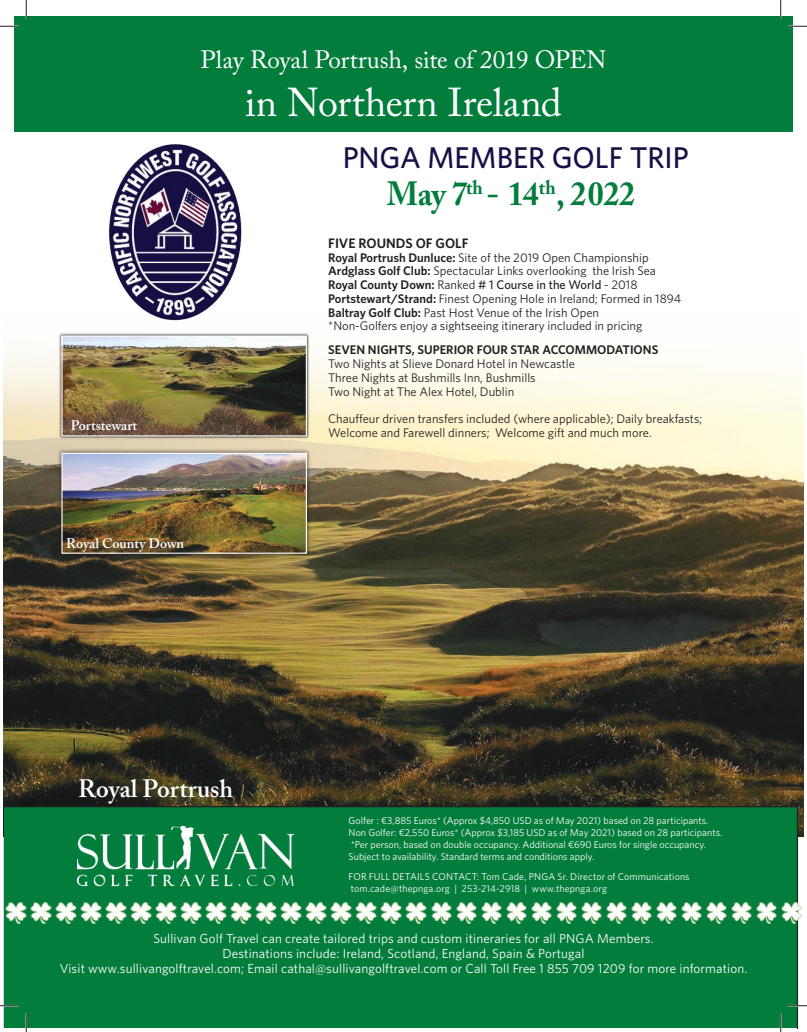
<style>
.page{position:relative;width:807px;height:1032px;background:#fff}
.page>*{position:absolute;margin:0;border:0;box-sizing:border-box;transform-origin:0 0}
.t1{font:40px "Adobe Caslon Pro";letter-spacing:-.005em;color:#fff}
.t2{font:700 33.38px "Adobe Caslon Pro";letter-spacing:-.01em;color:#037d3b;scale:.95 1}
.t3{font:500 30px "Whitney";letter-spacing:-.005em;color:#170f45}
.t4{font:25px "Adobe Caslon Pro";letter-spacing:-.01em;color:#fff}
.t5{font:600 25px "Adobe Caslon Pro";color:#fff}
.t6{font:600 13.88px "Adobe Caslon Pro";color:#fff}
.t7{font:600 13.75px "Whitney";color:#241f1f}
.t8{font:13.12px/15px "Whitney";letter-spacing:.01em;color:#fff;text-align:center}
.t9{font:12.5px/13.8px "Whitney";color:#241f1f}
.t10{font:600 12.5px "Whitney";color:#241f1f}
.t11{font:10px/12px "Whitney";color:#fff}
.s1{font-weight:600}
.s2{font-weight:500}
</style>
<div class="page">
<img style="left:4px;top:354px;width:798px;height:482px">
<div style="left:4px;top:805px;width:793px;height:223px;background:#037d3b"></div>
<div style="left:14px;top:16px;width:778px;height:116px;background:#037d3b"></div>
<img style="left:74px;top:822px;width:222px;height:66px">
<img style="left:6px;top:901px;width:20px;height:22px">
<img style="left:31px;top:901px;width:20px;height:22px">
<img style="left:56px;top:901px;width:20px;height:22px">
<img style="left:81px;top:901px;width:20px;height:22px">
<img style="left:106px;top:901px;width:20px;height:22px">
<img style="left:131px;top:901px;width:20px;height:22px">
<img style="left:156px;top:901px;width:20px;height:22px">
<img style="left:181px;top:901px;width:20px;height:22px">
<img style="left:206px;top:901px;width:20px;height:22px">
<img style="left:231px;top:901px;width:20px;height:22px">
<img style="left:256px;top:901px;width:20px;height:22px">
<img style="left:281px;top:901px;width:20px;height:22px">
<img style="left:306px;top:901px;width:20px;height:22px">
<img style="left:331px;top:901px;width:20px;height:22px">
<img style="left:356px;top:901px;width:20px;height:22px">
<img style="left:381px;top:901px;width:20px;height:22px">
<img style="left:406px;top:901px;width:20px;height:22px">
<img style="left:431px;top:901px;width:20px;height:22px">
<img style="left:456px;top:901px;width:20px;height:22px">
<img style="left:481px;top:901px;width:20px;height:22px">
<img style="left:506px;top:901px;width:20px;height:22px">
<img style="left:531px;top:901px;width:20px;height:22px">
<img style="left:556px;top:901px;width:20px;height:22px">
<img style="left:581px;top:901px;width:20px;height:22px">
<img style="left:606px;top:901px;width:20px;height:22px">
<img style="left:631px;top:901px;width:20px;height:22px">
<img style="left:656px;top:901px;width:20px;height:22px">
<img style="left:681px;top:901px;width:20px;height:22px">
<img style="left:706px;top:901px;width:20px;height:22px">
<img style="left:731px;top:901px;width:20px;height:22px">
<img style="left:756px;top:901px;width:20px;height:22px">
<img style="left:781px;top:901px;width:20px;height:22px">
<div style="left:58px;top:332px;width:252px;height:107px;background:#241f1f;opacity:.5"></div>
<div style="left:59px;top:333px;width:250px;height:105px;background:#241f1f;opacity:.75"></div>
<img style="left:63px;top:337px;width:242px;height:97px">
<div style="left:61px;top:335px;width:246px;height:101px;border:1px solid #fff"></div>
<div style="left:57px;top:448px;width:254px;height:110px;background:#241f1f;opacity:.75"></div>
<img style="left:63px;top:454px;width:242px;height:97px">
<div style="left:61px;top:452px;width:246px;height:101px;border:1px solid #fff"></div>
<div style="left:63px;top:533px;width:130px;height:29px;background:#241f1f;opacity:.75"></div>
<img style="left:109px;top:144px;width:133px;height:177px">
<svg style="left:0;top:25px;width:19px;height:2px"></svg>
<svg style="left:788px;top:25px;width:18px;height:2px"></svg>
<svg style="left:0;top:1004px;width:19px;height:2px"></svg>
<svg style="left:788px;top:1004px;width:18px;height:2px"></svg>
<svg style="left:25px;top:0;width:2px;height:19px"></svg>
<svg style="left:25px;top:1012px;width:2px;height:19px"></svg>
<svg style="left:779px;top:0;width:2px;height:19px"></svg>
<svg style="left:779px;top:1012px;width:2px;height:19px"></svg>
<h3 class="t4" style="left:200px;top:45px;width:407px">Play Royal Portrush, site of 2019 OPEN</h3>
<h1 class="t1" style="left:245px;top:79px;width:318px">in Northern Ireland</h1>
<h3 class="t3" style="left:342px;top:138px;width:347px">PNGA MEMBER GOLF TRIP</h3>
<h2 class="t2" style="left:386px;top:174px;width:263px">May 7<sup>th</sup> - 14<sup>th</sup>, 2022</h2>
<p class="t6" style="left:71px;top:417px;width:68px">Portstewart</p>
<p class="t6" style="left:66px;top:535px;width:119px">Royal County Down</p>
<h3 class="t5" style="left:78px;top:773px;width:156px">Royal Portrush</h3>
<p class="t7" style="left:328px;top:234px;width:142px">FIVE ROUNDS OF GOLF</p>
<p class="t9" style="left:328px;top:250px;width:354px"><span class="s1">Royal Portrush Dunluce:</span> Site of the 2019 Open Championship <span class="s1">Ardglass Golf Club:</span> Spectacular Links overlooking the Irish Sea <span class="s1">Royal County Down:</span> Ranked <span class="s2"># 1 Course in the World</span> - 2018<br><span class="s1">Portstewart/Strand:</span> Finest Opening Hole in Ireland; Formed in 1894<br><span class="s1">Baltray Golf Club:</span> Past Host Venue of the Irish Open<br>*Non-Golfers enjoy a sightseeing itinerary included in pricing</p>
<p class="t10" style="left:328px;top:341px;width:331px">SEVEN NIGHTS, SUPERIOR FOUR STAR ACCOMMODATIONS</p>
<p class="t9" style="left:328px;top:356px;width:248px">Two Nights at Slieve Donard Hotel in Newcastle<br>Three Nights at Bushmills Inn, Bushmills<br>Two Night at The Alex Hotel, Dublin</p>
<p class="t9" style="left:328px;top:411px;width:375px">Chauffeur driven transfers included (where applicable); Daily breakfasts;<br>Welcome and Farewell dinners; Welcome gift and much more.</p>
<p class="t11" style="left:348px;top:813px;width:375px">Golfer : €3,885 Euros* (Approx $4,850 USD as of May 2021) based on 28 participants.<br>Non Golfer: €2,550 Euros* (Approx $3,185 USD as of May 2021) based on 28 participants. *Per person, based on double occupancy. Additional €690 Euros for single occupancy.<br>Subject to availability. Standard terms and conditions apply.</p>
<p class="t11" style="left:348px;top:869px;width:342px;line-height:12.5px">FOR FULL DETAILS CONTACT: Tom Cade, PNGA Sr. Director of Communications tom.cade@thepnga.org | 253-214-2918 | www.thepnga.org</p>
<p class="t8" style="left:60px;top:930px;width:688px">Sullivan Golf Travel can create tailored trips and custom itineraries for all PNGA Members.<br>Destinations include: Ireland, Scotland, England, Spain &amp; Portugal<br>Visit www.sullivangolftravel.com; Email cathal@sullivangolftravel.com or Call Toll Free 1 855 709 1209 for more information.</p>
</div>
